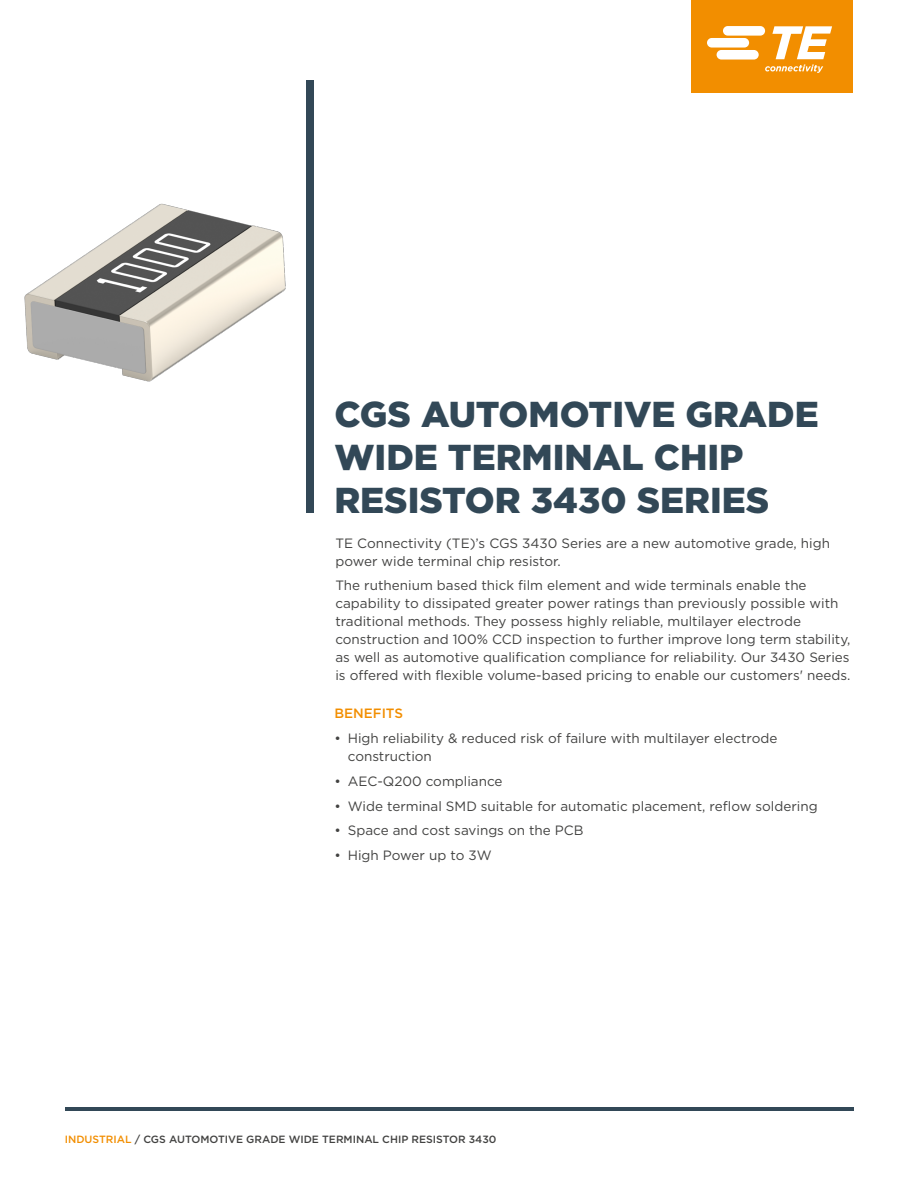
<style>
.page{position:relative;width:918px;height:1188px;background:#fff}
.page>*{position:absolute;margin:0;border:0;box-sizing:border-box;transform-origin:0 0}
.t1{font:900 36px/43.2px "Gotham";color:#324857}
.t2{font:13.5px/18px "Gotham";color:#424241}
.t3{font:500 13.5px "Gotham";color:#f28e00}
.t4{font:500 10.5px "Gotham";color:#424241}
.s1{color:#f28e00}
</style>
<div class="page">
<img style="left:24px;top:203px;width:262px;height:179px">
<div style="left:307px;top:81px;width:7px;height:357px;background:#324857"></div>
<div style="left:307px;top:437px;width:7px;height:76px;background:#324857"></div>
<hr style="left:65px;top:1107px;width:788px;height:4px;background:#324857">
<div style="left:691px;top:0;width:162px;height:93px;background:#f28e00"></div>
<svg style="left:707px;top:26px;width:125px;height:47px"></svg>
<h1 class="t1" style="left:334px;top:392px;width:486px">CGS AUTOMOTIVE GRADE<br>WIDE TERMINAL CHIP<br>RESISTOR 3430 SERIES</h1>
<p class="t2" style="left:335px;top:534px;width:496px">TE Connectivity (TE)’s CGS 3430 Series are a new automotive grade, high power wide terminal chip resistor.</p>
<p class="t2" style="left:335px;top:576px;width:517px">The ruthenium based thick film element and wide terminals enable the capability to dissipated greater power ratings than previously possible with traditional methods. They possess highly reliable, multilayer electrode construction and 100% CCD inspection to further improve long term stability, as well as automotive qualification compliance for reliability. Our 3430 Series is offered with flexible volume-based pricing to enable our customers' needs.</p>
<p class="t3" style="left:334px;top:705px;width:70px">BENEFITS</p>
<p class="t2" style="left:348px;top:729px;width:431px;text-indent:-14px">• High reliability &amp; reduced risk of failure with multilayer electrode construction</p>
<p class="t2" style="left:334px;top:772px;width:170px">• AEC-Q200 compliance</p>
<p class="t2" style="left:334px;top:797px;width:485px">• Wide terminal SMD suitable for automatic placement, reflow soldering</p>
<p class="t2" style="left:334px;top:821px;width:251px">• Space and cost savings on the PCB</p>
<p class="t2" style="left:334px;top:846px;width:159px">• High Power up to 3W</p>
<p class="t4" style="left:65px;top:1132px;width:433px"><span class="s1">INDUSTRIAL</span> / CGS AUTOMOTIVE GRADE WIDE TERMINAL CHIP RESISTOR 3430</p>
</div>
